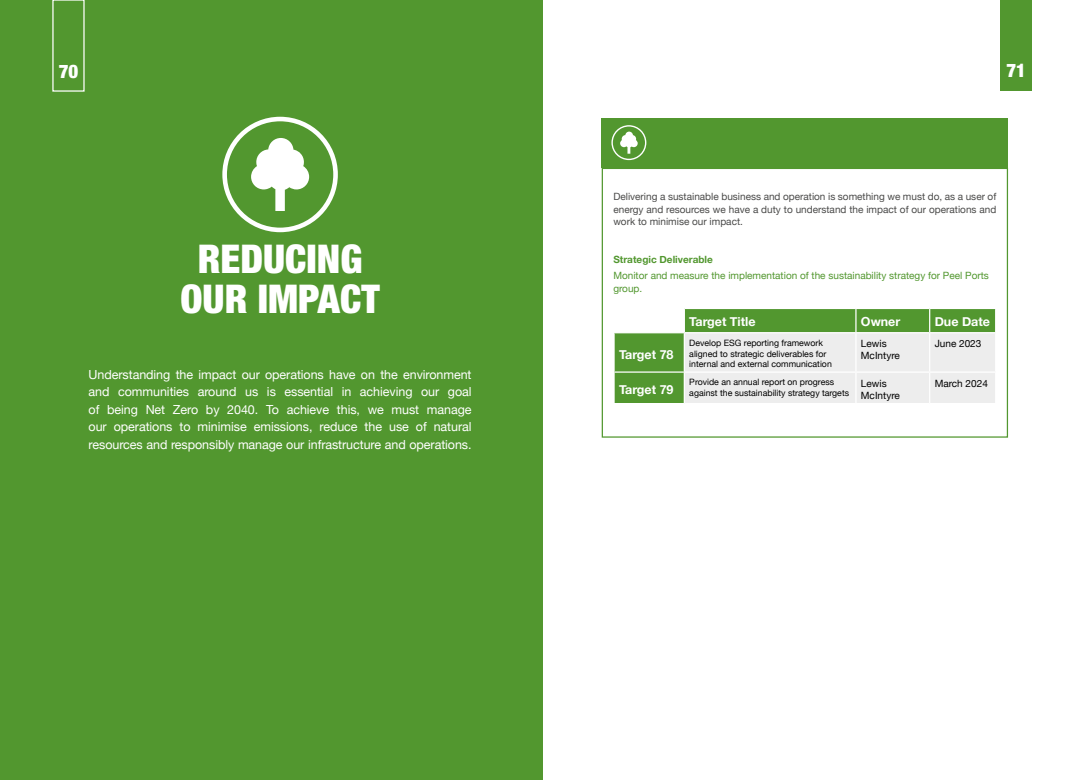
<style>
.page{position:relative;width:1085px;height:780px;background:#fff}
.page>*{position:absolute;margin:0;border:0;box-sizing:border-box;transform-origin:0 0}
.t1{font:900 condensed 39.62px/39.6px "Helvetica Neue";color:#fff;text-align:center}
.t2{font:900 condensed 18.75px "Helvetica Neue";color:#fff}
.t3{font:12.5px/17.5px "Helvetica Neue";letter-spacing:-.005em;color:#fff;text-align:justify}
.t4{font:700 12.5px "Helvetica Neue";color:#fff}
.t5{font:10px/12.5px "Helvetica Neue";color:#4a4a49;text-align:justify}
.t6{font:10px/12.5px "Helvetica Neue";color:#52972f}
.t7{font:10px/12px "Helvetica Neue";color:#000}
.t8{font:700 10px "Helvetica Neue";color:#52972f}
.t9{font:8.75px/10.5px "Helvetica Neue";color:#000}
</style>
<div class="page">
<div style="left:1000px;top:0;width:31px;height:90px;background:#52972f"></div>
<div style="left:614px;top:333px;width:69px;height:70px;background:#52972f"></div>
<svg style="left:684px;top:309px;width:310px;height:94px;background:#c7d8be"></svg>
<hr style="left:928px;top:309px;width:2px;height:23px;background:#fff">
<hr style="left:684px;top:332px;width:171px;height:1px;background:#fff">
<hr style="left:855px;top:332px;width:74px;height:1px;background:#fff">
<hr style="left:855px;top:333px;width:1px;height:38px;background:#fff">
<hr style="left:929px;top:332px;width:67px;height:1px;background:#fff">
<hr style="left:928px;top:333px;width:2px;height:38px;background:#fff">
<hr style="left:613px;top:371px;width:71px;height:1px;background:#fff">
<hr style="left:684px;top:371px;width:171px;height:1px;background:#fff">
<hr style="left:855px;top:371px;width:74px;height:1px;background:#fff">
<hr style="left:855px;top:372px;width:1px;height:31px;background:#fff">
<hr style="left:929px;top:371px;width:67px;height:1px;background:#fff">
<hr style="left:928px;top:372px;width:2px;height:31px;background:#fff">
<div style="left:601px;top:168px;width:406px;height:269px;border:1px solid #52972f"></div>
<div style="left:601px;top:118px;width:406px;height:50px;background:#52972f"></div>
<svg style="left:620px;top:132px;width:17px;height:22px"></svg>
<div style="left:611px;top:125px;width:35px;height:35px;border:1px solid #fff;border-radius:50%"></div>
<div style="left:0;top:0;width:542px;height:780px;background:#52972f"></div>
<svg style="left:251px;top:138px;width:58px;height:73px"></svg>
<div style="left:222px;top:117px;width:116px;height:115px;border:5px solid #fff;border-radius:50%"></div>
<h2 class="t2" style="left:59px;top:60px;width:21px">70</h2>
<h1 class="t1" style="left:180px;top:238px;width:200px">REDUCING<br>OUR IMPACT</h1>
<p class="t3" style="left:89px;top:366px;width:384px">Understanding the impact our operations have on the environment and communities around us is essential in achieving our goal of being Net Zero by 2040. To achieve this, we must manage our operations to minimise emissions, reduce the use of natural resources and responsibly manage our infrastructure and operations.</p>
<h2 class="t2" style="left:1006px;top:59px;width:21px">71</h2>
<p class="t5" style="left:613px;top:191px;width:384px">Delivering a sustainable business and operation is something we must do, as a user of energy and resources we have a duty to understand the impact of our operations and work to minimise our impact.</p>
<p class="t8" style="left:613px;top:251px;width:101px">Strategic Deliverable</p>
<p class="t6" style="left:613px;top:270px;width:377px">Monitor and measure the implementation of the sustainability strategy for Peel Ports group.</p>
<p class="t4" style="left:689px;top:311px;width:68px">Target Title</p>
<p class="t4" style="left:860px;top:311px;width:41px">Owner</p>
<p class="t4" style="left:934px;top:311px;width:57px">Due Date</p>
<p class="t4" style="left:619px;top:344px;width:56px">Target 78</p>
<p class="t9" style="left:689px;top:338px;width:144px">Develop ESG reporting framework aligned to strategic deliverables for internal and external communication</p>
<p class="t7" style="left:860px;top:338px;width:40px">Lewis<br>McIntyre</p>
<p class="t7" style="left:934px;top:338px;width:48px">June 2023</p>
<p class="t4" style="left:619px;top:379px;width:56px">Target 79</p>
<p class="t9" style="left:689px;top:377px;width:161px">Provide an annual report on progress against the sustainability strategy targets</p>
<p class="t7" style="left:860px;top:377px;width:40px">Lewis<br>McIntyre</p>
<p class="t7" style="left:934px;top:377px;width:55px">March 2024</p>
</div>
